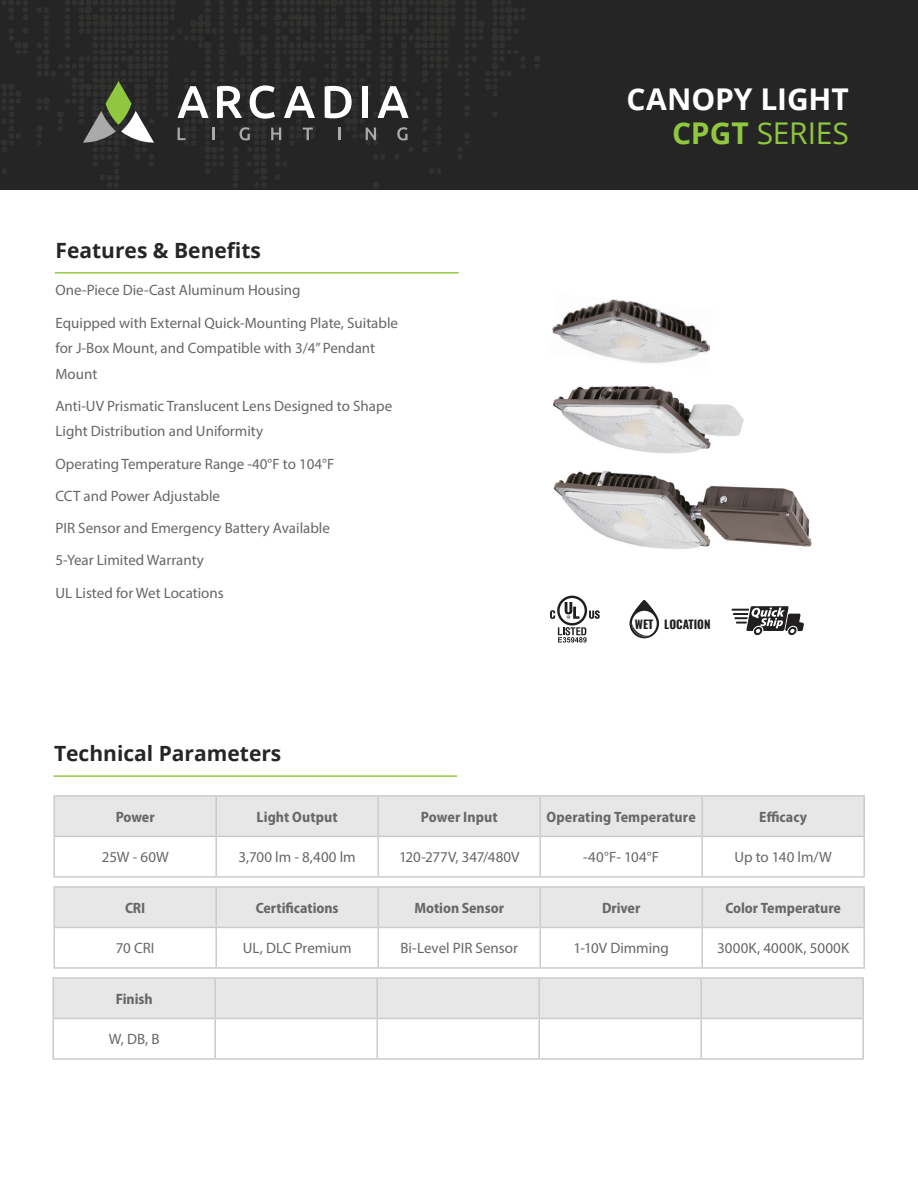
<style>
.page{position:relative;width:918px;height:1188px;background:#fff}
.page>*{position:absolute;margin:0;border:0;box-sizing:border-box;transform-origin:0 0}
.t1{font:700 30px "Open Sans";letter-spacing:-.005em;color:#fff}
.t2{font:30px "Open Sans";letter-spacing:-.01em;color:#8fc73e}
.t3{font:700 21px "Open Sans";color:#262626}
.t4{font:15px/32.2px "Myriad Pro";color:#666767}
.t5{font:700 semi-condensed 15px "Myriad Pro";color:#666767}
.t6{font:700 11.55px "Oswald";color:#221f20}
.s1{font-weight:700}
</style>
<div class="page">
<svg style="left:550px;top:596px;width:50px;height:47px"></svg>
<svg style="left:630px;top:600px;width:29px;height:38px"></svg>
<svg style="left:731px;top:606px;width:73px;height:29px"></svg>
<img style="left:0;top:0;width:918px;height:189px">
<hr style="left:55px;top:272px;width:404px;height:2px;background:#92c841">
<svg style="left:178px;top:128px;width:8px;height:12px"></svg>
<svg style="left:212px;top:128px;width:2px;height:12px"></svg>
<svg style="left:240px;top:127px;width:10px;height:13px"></svg>
<svg style="left:271px;top:128px;width:10px;height:12px"></svg>
<svg style="left:303px;top:128px;width:10px;height:12px"></svg>
<svg style="left:338px;top:128px;width:2px;height:12px"></svg>
<svg style="left:366px;top:128px;width:10px;height:12px"></svg>
<svg style="left:397px;top:127px;width:11px;height:13px"></svg>
<svg style="left:83px;top:81px;width:71px;height:62px;background:#5b634f"></svg>
<svg style="left:178px;top:86px;width:31px;height:32px"></svg>
<svg style="left:284px;top:86px;width:31px;height:32px"></svg>
<svg style="left:217px;top:86px;width:25px;height:32px"></svg>
<svg style="left:250px;top:85px;width:25px;height:34px"></svg>
<svg style="left:325px;top:86px;width:27px;height:32px"></svg>
<div style="left:363px;top:86px;width:5px;height:32px;background:#fff"></div>
<svg style="left:378px;top:86px;width:31px;height:32px"></svg>
<div style="left:55px;top:797px;width:808px;height:39px;background:#e7e7e7"></div>
<hr style="left:53px;top:837px;width:2px;height:39px;background:#cbcbcb">
<hr style="left:215px;top:837px;width:2px;height:39px;background:#cbcbcb">
<hr style="left:377px;top:837px;width:2px;height:39px;background:#cbcbcb">
<hr style="left:539px;top:837px;width:2px;height:39px;background:#cbcbcb">
<hr style="left:701px;top:837px;width:2px;height:39px;background:#cbcbcb">
<hr style="left:863px;top:837px;width:2px;height:39px;background:#cbcbcb">
<hr style="left:53px;top:876px;width:163px;height:2px;background:#cbcbcb">
<hr style="left:216px;top:876px;width:162px;height:2px;background:#cbcbcb">
<hr style="left:378px;top:876px;width:162px;height:2px;background:#cbcbcb">
<hr style="left:540px;top:876px;width:162px;height:2px;background:#cbcbcb">
<hr style="left:702px;top:876px;width:163px;height:2px;background:#cbcbcb">
<hr style="left:216px;top:795px;width:162px;height:2px;background:#cbcbcb">
<hr style="left:216px;top:836px;width:162px;height:1px;background:#cbcbcb">
<hr style="left:53px;top:795px;width:163px;height:2px;background:#cbcbcb">
<hr style="left:53px;top:797px;width:2px;height:39px;background:#cbcbcb">
<hr style="left:215px;top:797px;width:2px;height:39px;background:#cbcbcb">
<hr style="left:53px;top:836px;width:163px;height:1px;background:#cbcbcb">
<hr style="left:378px;top:795px;width:162px;height:2px;background:#cbcbcb">
<hr style="left:377px;top:797px;width:2px;height:39px;background:#cbcbcb">
<hr style="left:378px;top:836px;width:162px;height:1px;background:#cbcbcb">
<hr style="left:540px;top:795px;width:162px;height:2px;background:#cbcbcb">
<hr style="left:539px;top:797px;width:2px;height:39px;background:#cbcbcb">
<hr style="left:540px;top:836px;width:162px;height:1px;background:#cbcbcb">
<hr style="left:702px;top:795px;width:163px;height:2px;background:#cbcbcb">
<hr style="left:701px;top:797px;width:2px;height:39px;background:#cbcbcb">
<hr style="left:863px;top:797px;width:2px;height:39px;background:#cbcbcb">
<hr style="left:702px;top:836px;width:163px;height:1px;background:#cbcbcb">
<div style="left:378px;top:887px;width:162px;height:40px;background:#e7e7e7"></div>
<div style="left:55px;top:888px;width:322px;height:41px;background:#e7e7e7"></div>
<div style="left:541px;top:888px;width:322px;height:41px;background:#e7e7e7"></div>
<hr style="left:377px;top:928px;width:2px;height:39px;background:#cbcbcb">
<hr style="left:378px;top:967px;width:162px;height:2px;background:#cbcbcb">
<hr style="left:53px;top:928px;width:2px;height:39px;background:#cbcbcb">
<hr style="left:53px;top:967px;width:163px;height:2px;background:#cbcbcb">
<hr style="left:215px;top:928px;width:2px;height:39px;background:#cbcbcb">
<hr style="left:216px;top:967px;width:162px;height:2px;background:#cbcbcb">
<hr style="left:540px;top:967px;width:162px;height:2px;background:#cbcbcb">
<hr style="left:539px;top:928px;width:2px;height:39px;background:#cbcbcb">
<hr style="left:701px;top:928px;width:2px;height:39px;background:#cbcbcb">
<hr style="left:863px;top:928px;width:2px;height:39px;background:#cbcbcb">
<hr style="left:702px;top:967px;width:163px;height:2px;background:#cbcbcb">
<hr style="left:53px;top:886px;width:163px;height:2px;background:#cbcbcb">
<hr style="left:53px;top:888px;width:2px;height:39px;background:#cbcbcb">
<hr style="left:53px;top:927px;width:163px;height:1px;background:#cbcbcb">
<hr style="left:216px;top:886px;width:162px;height:2px;background:#cbcbcb">
<hr style="left:215px;top:888px;width:2px;height:39px;background:#cbcbcb">
<hr style="left:216px;top:927px;width:162px;height:1px;background:#cbcbcb">
<hr style="left:540px;top:886px;width:162px;height:2px;background:#cbcbcb">
<hr style="left:540px;top:927px;width:162px;height:1px;background:#cbcbcb">
<hr style="left:539px;top:888px;width:2px;height:39px;background:#cbcbcb">
<hr style="left:702px;top:886px;width:163px;height:2px;background:#cbcbcb">
<hr style="left:701px;top:888px;width:2px;height:39px;background:#cbcbcb">
<hr style="left:863px;top:888px;width:2px;height:39px;background:#cbcbcb">
<hr style="left:702px;top:927px;width:163px;height:1px;background:#cbcbcb">
<hr style="left:378px;top:886px;width:162px;height:2px;background:#cbcbcb">
<hr style="left:377px;top:888px;width:2px;height:39px;background:#cbcbcb">
<hr style="left:378px;top:927px;width:162px;height:1px;background:#cbcbcb">
<div style="left:53px;top:978px;width:162px;height:40px;background:#e7e7e7"></div>
<div style="left:215px;top:978px;width:162px;height:40px;background:#e7e7e7"></div>
<div style="left:377px;top:978px;width:162px;height:40px;background:#e7e7e7"></div>
<div style="left:539px;top:978px;width:162px;height:40px;background:#e7e7e7"></div>
<div style="left:701px;top:978px;width:162px;height:40px;background:#e7e7e7"></div>
<hr style="left:862px;top:1019px;width:2px;height:39px;background:#cbcbcb">
<hr style="left:701px;top:1058px;width:163px;height:2px;background:#cbcbcb">
<hr style="left:52px;top:1019px;width:2px;height:39px;background:#cbcbcb">
<hr style="left:214px;top:1019px;width:2px;height:39px;background:#cbcbcb">
<hr style="left:376px;top:1019px;width:2px;height:39px;background:#cbcbcb">
<hr style="left:538px;top:1019px;width:2px;height:39px;background:#cbcbcb">
<hr style="left:700px;top:1019px;width:2px;height:39px;background:#cbcbcb">
<hr style="left:52px;top:1058px;width:163px;height:2px;background:#cbcbcb">
<hr style="left:215px;top:1058px;width:162px;height:2px;background:#cbcbcb">
<hr style="left:377px;top:1058px;width:162px;height:2px;background:#cbcbcb">
<hr style="left:539px;top:1058px;width:162px;height:2px;background:#cbcbcb">
<hr style="left:52px;top:977px;width:163px;height:2px;background:#cbcbcb">
<hr style="left:52px;top:979px;width:2px;height:39px;background:#cbcbcb">
<hr style="left:215px;top:977px;width:162px;height:2px;background:#cbcbcb">
<hr style="left:214px;top:979px;width:2px;height:39px;background:#cbcbcb">
<hr style="left:377px;top:977px;width:162px;height:2px;background:#cbcbcb">
<hr style="left:376px;top:979px;width:2px;height:39px;background:#cbcbcb">
<hr style="left:539px;top:977px;width:162px;height:2px;background:#cbcbcb">
<hr style="left:538px;top:979px;width:2px;height:39px;background:#cbcbcb">
<hr style="left:700px;top:979px;width:2px;height:39px;background:#cbcbcb">
<hr style="left:52px;top:1018px;width:163px;height:1px;background:#cbcbcb">
<hr style="left:215px;top:1018px;width:162px;height:1px;background:#cbcbcb">
<hr style="left:377px;top:1018px;width:162px;height:1px;background:#cbcbcb">
<hr style="left:539px;top:1018px;width:162px;height:1px;background:#cbcbcb">
<hr style="left:701px;top:977px;width:163px;height:2px;background:#cbcbcb">
<hr style="left:862px;top:979px;width:2px;height:39px;background:#cbcbcb">
<hr style="left:701px;top:1018px;width:163px;height:1px;background:#cbcbcb">
<hr style="left:53px;top:775px;width:404px;height:2px;background:#92c841">
<img style="left:552px;top:299px;width:158px;height:65px">
<img style="left:553px;top:386px;width:191px;height:68px">
<img style="left:553px;top:471px;width:259px;height:78px">
<h1 class="t1" style="left:626px;top:78px;width:224px">CANOPY LIGHT</h1>
<h2 class="t3" style="left:56px;top:236px;width:207px">Features &amp; Benefits</h2>
<p class="t4" style="left:56px;top:274px;width:344px">One-Piece Die-Cast Aluminum Housing<br>Equipped with External Quick-Mounting Plate, Suitable</p>
<p class="t4" style="left:56px;top:335px;width:321px;line-height:25.5px">for J-Box Mount, and Compatible with 3/4” Pendant<br>Mount</p>
<p class="t4" style="left:56px;top:393px;width:338px;line-height:25.5px">Anti-UV Prismatic Translucent Lens Designed to Shape<br>Light Distribution and Uniformity</p>
<p class="t4" style="left:56px;top:447px;width:280px">Operating Temperature Range -40°F to 104°F<br>CCT and Power Adjustable<br>PIR Sensor and Emergency Battery Available<br>5-Year Limited Warranty<br>UL Listed for Wet Locations</p>
<h2 class="t3" style="left:54px;top:739px;width:229px">Technical Parameters</h2>
<h1 class="t2" style="left:672px;top:113px;width:178px"><span class="s1">CPGT</span> SERIES</h1>
<p class="t6" style="left:635px;top:614px;width:77px">WET LOCATION</p>
<p class="t5" style="left:116px;top:807px;width:40px">Power</p>
<p class="t5" style="left:257px;top:807px;width:83px">Light Output</p>
<p class="t5" style="left:421px;top:807px;width:78px">Power Input</p>
<p class="t5" style="left:547px;top:807px;width:151px">Operating Temperature</p>
<p class="t5" style="left:759px;top:807px;width:50px">Efficacy</p>
<p class="t4" style="left:102px;top:841px;width:69px">25W - 60W</p>
<p class="t4" style="left:239px;top:841px;width:119px">3,700 lm - 8,400 lm</p>
<p class="t4" style="left:399px;top:841px;width:122px">120-277V, 347/480V</p>
<p class="t4" style="left:583px;top:841px;width:78px">-40°F- 104°F</p>
<p class="t4" style="left:734px;top:841px;width:99px">Up to 140 lm/W</p>
<p class="t5" style="left:125px;top:898px;width:22px">CRI</p>
<p class="t5" style="left:256px;top:898px;width:84px">Certifications</p>
<p class="t5" style="left:414px;top:898px;width:91px">Motion Sensor</p>
<p class="t5" style="left:602px;top:898px;width:40px">Driver</p>
<p class="t5" style="left:725px;top:898px;width:117px">Color Temperature</p>
<p class="t4" style="left:116px;top:932px;width:40px">70 CRI</p>
<p class="t4" style="left:243px;top:932px;width:110px">UL, DLC Premium</p>
<p class="t4" style="left:400px;top:932px;width:119px">Bi-Level PIR Sensor</p>
<p class="t4" style="left:573px;top:932px;width:97px">1-10V Dimming</p>
<p class="t4" style="left:717px;top:932px;width:134px">3000K, 4000K, 5000K</p>
<p class="t5" style="left:116px;top:989px;width:39px">Finish</p>
<p class="t4" style="left:109px;top:1023px;width:52px">W, DB, B</p>
</div>
